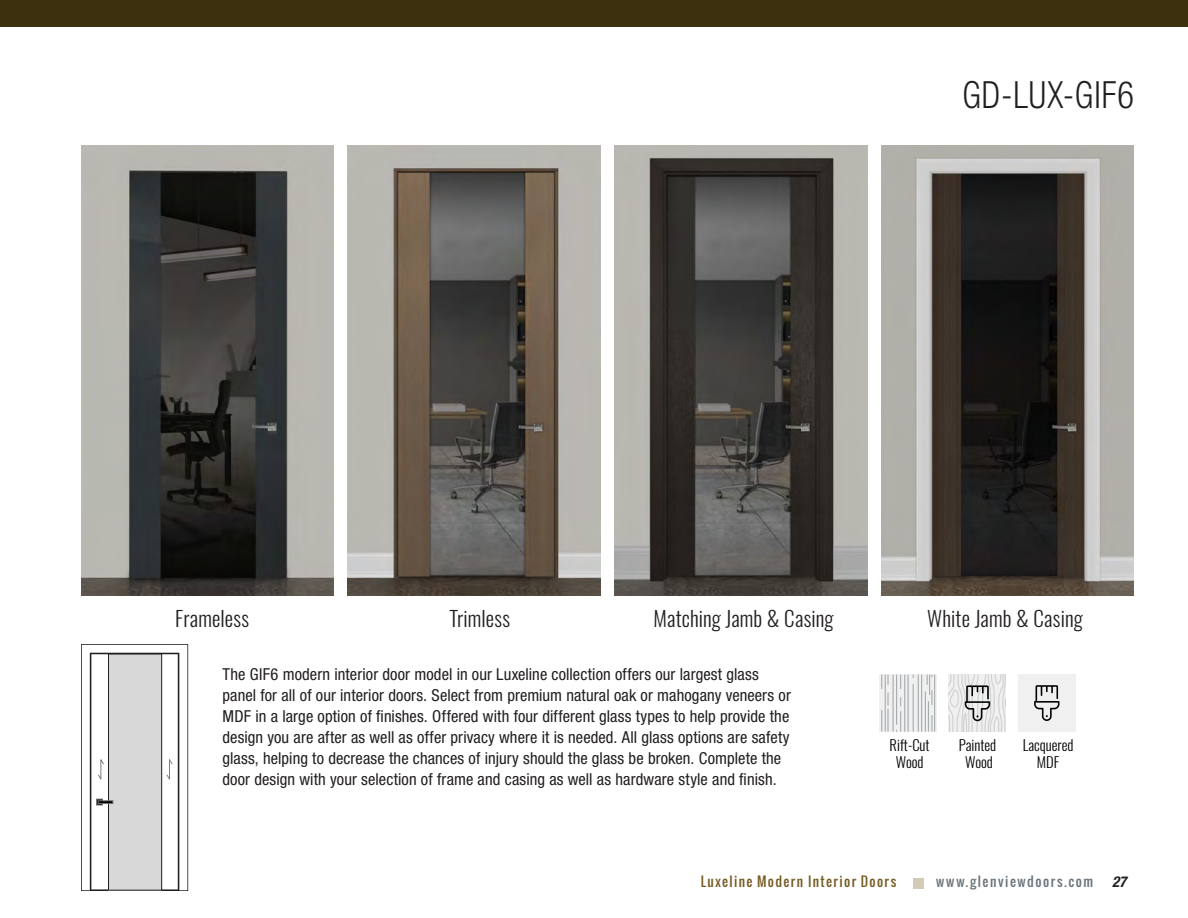
<style>
.page{position:relative;width:1188px;height:918px;background:#fff}
.page>*{position:absolute;margin:0;border:0;box-sizing:border-box;transform-origin:0 0}
.PRODUCT_TITLE_-_No_L{font:300 condensed 37.5px "Helvetica Neue LT Std";letter-spacing:.03em;color:#231f20;scale:.92 1}
.Jamb{font:300 21px "Oswald";letter-spacing:.005em;color:#231f20}
.t1{font:condensed 16.5px/21px "Helvetica Neue LT Std";letter-spacing:.005em;color:#231f20}
.t2{font:italic 700 condensed 15px "Helvetica Neue LT Std";color:#231f20}
.t3{font:300 14.55px/17.2px "Oswald";color:#000101;text-align:center}
.t4{font:13.2px "Oswald";letter-spacing:.105em;color:#765b23}
.t5{font:13.2px "Oswald";letter-spacing:.12em;color:#6a747b}
</style>
<div class="page">
<svg style="left:949px;top:675px;width:57px;height:57px"></svg>
<svg style="left:880px;top:675px;width:57px;height:57px;fill:#f0f0f1"></svg>
<svg style="left:900px;top:675px;width:1px;height:14px"></svg>
<hr style="left:893px;top:675px;width:1px;height:57px;background:#a7acaf">
<hr style="left:904px;top:675px;width:1px;height:57px;background:#a7acaf">
<hr style="left:908px;top:675px;width:1px;height:57px;background:#a7acaf">
<hr style="left:918px;top:675px;width:1px;height:57px;background:#a7acaf">
<hr style="left:921px;top:675px;width:1px;height:57px;background:#a7acaf">
<hr style="left:925px;top:691px;width:1px;height:41px;background:#a7acaf">
<hr style="left:934px;top:675px;width:1px;height:57px;background:#a7acaf">
<hr style="left:928px;top:701px;width:1px;height:31px;background:#a7acaf">
<hr style="left:913px;top:684px;width:1px;height:48px;background:#a7acaf">
<svg style="left:927px;top:675px;width:6px;height:30px"></svg>
<svg style="left:931px;top:715px;width:2px;height:17px"></svg>
<hr style="left:896px;top:675px;width:1px;height:50px;background:#a7acaf">
<svg style="left:896px;top:697px;width:5px;height:35px"></svg>
<svg style="left:881px;top:675px;width:8px;height:57px"></svg>
<div style="left:1018px;top:675px;width:57px;height:57px;background:#f0f0f1"></div>
<svg style="left:1034px;top:685px;width:26px;height:36px"></svg>
<img style="left:81px;top:146px;width:252px;height:450px">
<img style="left:615px;top:146px;width:252px;height:450px">
<img style="left:348px;top:146px;width:252px;height:450px">
<img style="left:882px;top:146px;width:252px;height:450px">
<svg style="left:81px;top:644px;width:107px;height:247px"></svg>
<div style="left:98px;top:801px;width:15px;height:3px;border:1px solid #6e6e6e"></div>
<div style="left:0;top:0;width:1188px;height:27px;background:#3d300e"></div>
<div style="left:913px;top:878px;width:10px;height:11px;background:#d3cbb8"></div>
<p class="PRODUCT_TITLE_-_No_L" style="left:962px;top:73px;width:188px">GD-LUX-GIF6</p>
<p class="Jamb" style="left:175px;top:604px;width:75px">Frameless</p>
<p class="Jamb" style="left:450px;top:604px;width:62px">Trimless</p>
<p class="Jamb" style="left:654px;top:604px;width:182px">Matching Jamb &amp; Casing</p>
<p class="Jamb" style="left:927px;top:604px;width:157px">White Jamb &amp; Casing</p>
<p class="t1" style="left:222px;top:664px;width:570px">The GIF6 modern interior door model in our Luxeline collection offers our largest glass panel for all of our interior doors. Select from premium natural oak or mahogany veneers or MDF in a large option of finishes. Offered with four different glass types to help provide the design you are after as well as offer privacy where it is needed. All glass options are safety glass, helping to decrease the chances of injury should the glass be broken. Complete the door design with your selection of frame and casing as well as hardware style and finish.</p>
<p class="t3" style="left:890px;top:737px;width:42px">Rift-Cut<br>Wood</p>
<p class="t3" style="left:959px;top:737px;width:39px">Painted<br>Wood</p>
<p class="t3" style="left:1023px;top:737px;width:52px">Lacquered<br>MDF</p>
<p class="t4" style="left:701px;top:872px;width:197px">Luxeline Modern Interior Doors</p>
<p class="t5" style="left:936px;top:872px;width:159px">www.glenviewdoors.com</p>
<p class="t2" style="left:1112px;top:872px;width:16px">27</p>
</div>
